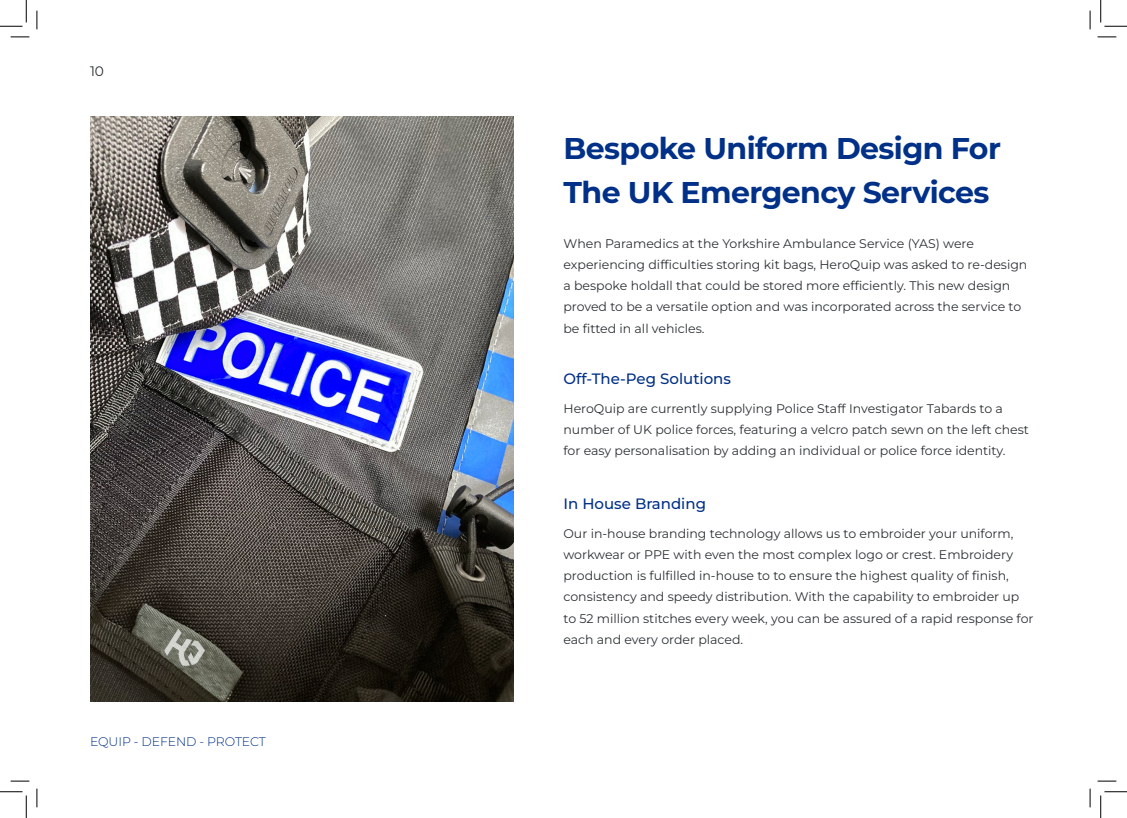
<style>
.page{position:relative;width:1127px;height:818px;background:#fff}
.page>*{position:absolute;margin:0;border:0;box-sizing:border-box;transform-origin:0 0}
.t1{font:700 30px/43.8px "Montserrat";letter-spacing:-.02em;color:#003087}
.body{font:500 15px "Montserrat";color:#003087}
.t2{font:13.75px "Montserrat";color:#2c3133}
.body-2{font:12.5px/21.2px "Montserrat";color:#2c3133}
.t3{font:300 12.5px "Montserrat";letter-spacing:-.01em;color:#003087}
</style>
<div class="page">
<img style="left:90px;top:117px;width:423px;height:584px">
<svg style="left:11px;top:36px;width:18px;height:2px"></svg>
<svg style="left:1097px;top:36px;width:18px;height:2px"></svg>
<svg style="left:11px;top:780px;width:18px;height:2px"></svg>
<svg style="left:1097px;top:780px;width:18px;height:2px"></svg>
<svg style="left:36px;top:11px;width:2px;height:18px"></svg>
<svg style="left:36px;top:788px;width:2px;height:19px"></svg>
<svg style="left:1089px;top:11px;width:1px;height:18px"></svg>
<svg style="left:1089px;top:788px;width:1px;height:19px"></svg>
<svg style="left:0;top:0;width:27px;height:27px"></svg>
<svg style="left:0;top:791px;width:27px;height:27px"></svg>
<svg style="left:1100px;top:0;width:26px;height:27px"></svg>
<svg style="left:1100px;top:791px;width:26px;height:27px"></svg>
<p class="t2" style="left:90px;top:61px;width:15px">10</p>
<p class="t3" style="left:90px;top:733px;width:177px">EQUIP - DEFEND - PROTECT</p>
<p class="t1" style="left:563px;top:126px;width:439px">Bespoke Uniform Design For<br>The UK Emergency Services</p>
<p class="body-2" style="left:563px;top:232px;width:465px">When Paramedics at the Yorkshire Ambulance Service (YAS) were experiencing difficulties storing kit bags, HeroQuip was asked to re-design a bespoke holdall that could be stored more efficiently. This new design proved to be a versatile option and was incorporated across the service to be fitted in all vehicles.</p>
<p class="body" style="left:563px;top:369px;width:169px">Off-The-Peg Solutions</p>
<p class="body-2" style="left:563px;top:397px;width:467px">HeroQuip are currently supplying Police Staff Investigator Tabards to a number of UK police forces, featuring a velcro patch sewn on the left chest for easy personalisation by adding an individual or police force identity.</p>
<p class="body" style="left:563px;top:494px;width:144px">In House Branding</p>
<p class="body-2" style="left:563px;top:522px;width:471px">Our in-house branding technology allows us to embroider your uniform, workwear or PPE with even the most complex logo or crest. Embroidery production is fulfilled in-house to to ensure the highest quality of finish, consistency and speedy distribution. With the capability to embroider up to 52 million stitches every week, you can be assured of a rapid response for each and every order placed.</p>
</div>
